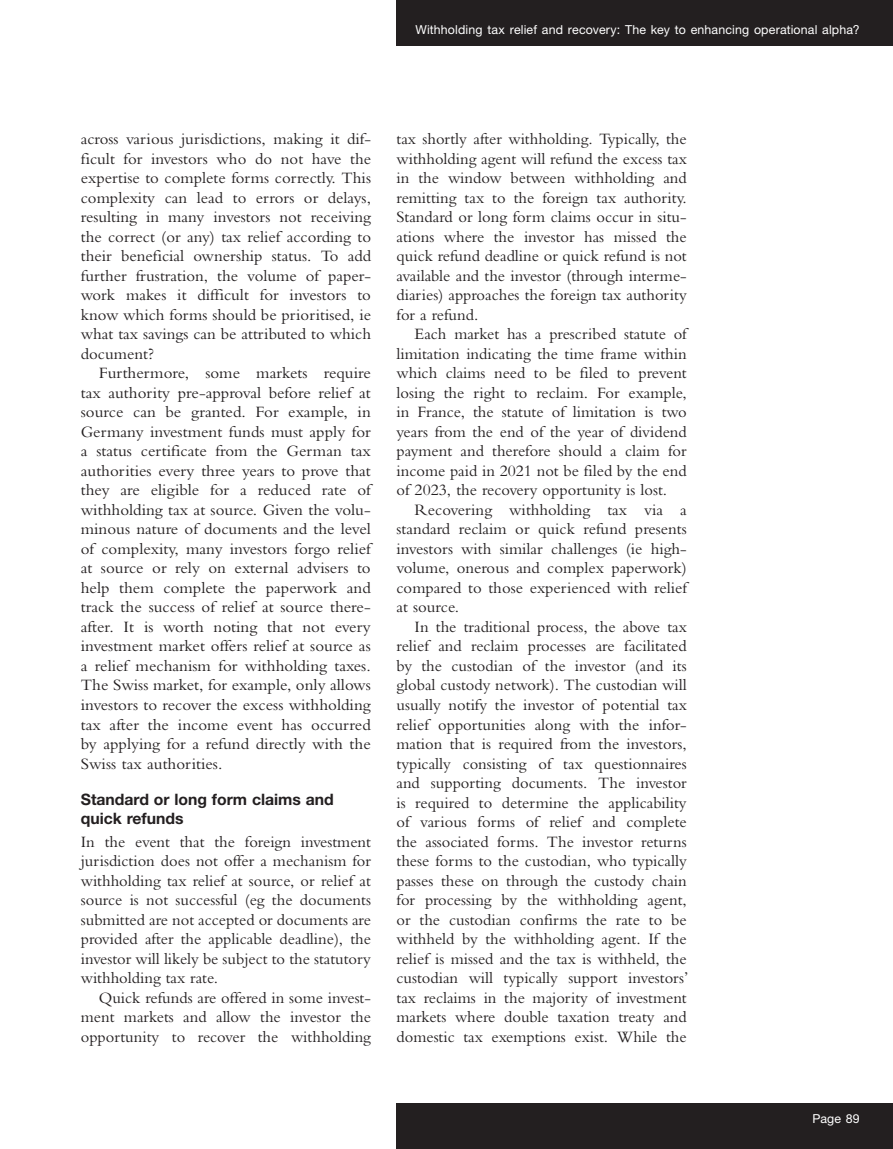
<style>
.page{position:relative;width:893px;height:1149px;background:#fff}
.page>*{position:absolute;margin:0;border:0;box-sizing:border-box;transform-origin:0 0}
.text_indent{font:16.5px/19.5px "Bembo MT Pro";color:#231f20;text-align:justify}
.text{font:16.5px/19.5px "Bembo MT Pro";color:#231f20;text-align:justify}
.b_head{font:700 15.75px/19.5px "Helvetica Neue LT Pro";color:#231f20}
.t1{font:12.3px "Helvetica Neue LT Pro";letter-spacing:.01em;color:#fff}
</style>
<div class="page">
<div style="left:397px;top:0;width:496px;height:46px;background:#231f20"></div>
<div style="left:397px;top:1103px;width:496px;height:45px;background:#231f20"></div>
<p class="t1" style="left:415px;top:22px;width:446px">Withholding tax relief and recovery: The key to enhancing operational alpha?</p>
<p class="text_indent" style="left:81px;top:129px;width:292px">across various jurisdictions, making it dif&shy;ficult for investors who do not have the expertise to complete forms correctly. This complexity can lead to errors or delays, resulting in many investors not receiving the correct (or any) tax relief according to their beneficial ownership status. To add further frustration, the volume of paper&shy;work makes it difficult for investors to know which forms should be prioritised, ie what tax savings can be attributed to which document?</p>
<p class="text_indent" style="left:81px;top:363px;width:292px;text-indent:18px">Furthermore, some markets require tax authority pre-approval before relief at source can be granted. For example, in Germany investment funds must apply for a status certificate from the German tax authorities every three years to prove that they are eligible for a reduced rate of withholding tax at source. Given the volu&shy;minous nature of documents and the level of complexity, many investors forgo relief at source or rely on external advisers to help them complete the paperwork and track the success of relief at source there&shy;after. It is worth noting that not every investment market offers relief at source as a relief mechanism for withholding taxes.<br>The Swiss market, for example, only allows investors to recover the excess withholding tax after the income event has occurred by applying for a refund directly with the Swiss tax authorities.</p>
<p class="b_head" style="left:81px;top:788px;width:254px">Standard or long form claims and quick refunds</p>
<p class="text" style="left:81px;top:831px;width:292px">In the event that the foreign investment jurisdiction does not offer a mechanism for withholding tax relief at source, or relief at source is not successful (eg the documents submitted are not accepted or documents are provided after the applicable deadline), the investor will likely be subject to the statutory withholding tax rate.</p>
<p class="text_indent" style="left:81px;top:987px;width:292px;text-indent:18px">Quick refunds are offered in some invest&shy;ment markets and allow the investor the opportunity to recover the withholding</p>
<p class="text_indent" style="left:396px;top:129px;width:292px">tax shortly after withholding. Typically, the withholding agent will refund the excess tax in the window between withholding and remitting tax to the foreign tax authority.<br>Standard or long form claims occur in situ&shy;ations where the investor has missed the quick refund deadline or quick refund is not available and the investor (through interme&shy;diaries) approaches the foreign tax authority for a refund.</p>
<p class="text_indent" style="left:396px;top:324px;width:292px;text-indent:18px">Each market has a prescribed statute of limitation indicating the time frame within which claims need to be filed to prevent losing the right to reclaim. For example, in France, the statute of limitation is two years from the end of the year of dividend payment and therefore should a claim for income paid in 2021 not be filed by the end of 2023, the recovery opportunity is lost.</p>
<p class="text_indent" style="left:396px;top:499px;width:292px;text-indent:18px">Recovering withholding tax via a standard reclaim or quick refund presents investors with similar challenges (ie high&shy;volume, onerous and complex paperwork) compared to those experienced with relief at source.</p>
<p class="text_indent" style="left:396px;top:616px;width:293px;text-indent:18px">In the traditional process, the above tax relief and reclaim processes are facilitated by the custodian of the investor (and its global custody network). The custodian will usually notify the investor of potential tax relief opportunities along with the infor&shy;mation that is required from the investors, typically consisting of tax questionnaires and supporting documents. The investor is required to determine the applicability of various forms of relief and complete the associated forms. The investor returns these forms to the custodian, who typically passes these on through the custody chain for processing by the withholding agent, or the custodian confirms the rate to be withheld by the withholding agent. If the relief is missed and the tax is withheld, the custodian will typically support investors’ tax reclaims in the majority of investment markets where double taxation treaty and domestic tax exemptions exist. While the</p>
<p class="t1" style="left:812px;top:1110px;width:49px">Page 89</p>
</div>
